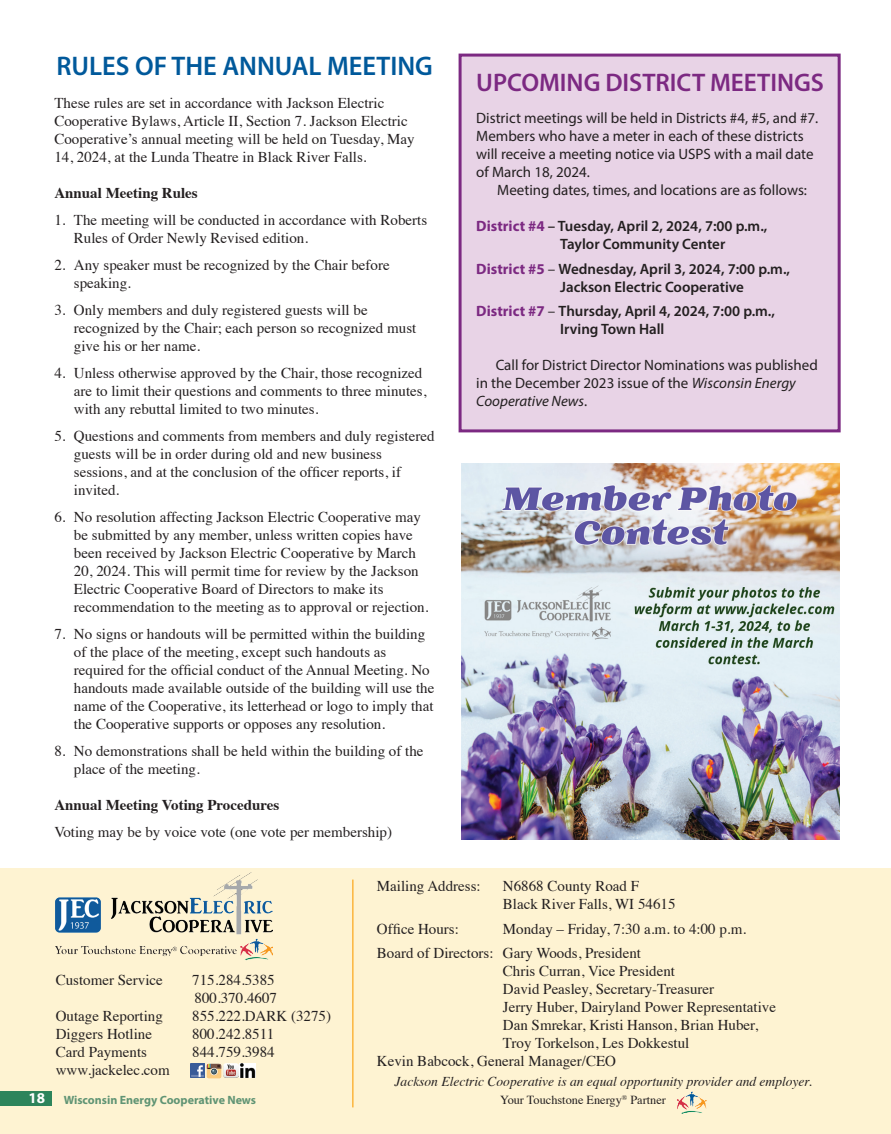
<style>
.page{position:relative;width:891px;height:1134px;background:#fff}
.page>*{position:absolute;margin:0;border:0;box-sizing:border-box;transform-origin:0 0}
.t1{font:600 27px "Myriad Pro";color:#00599b}
.t2{font:600 25.5px "Myriad Pro";color:#7c2982}
.Local_-_body_text{font:15px/18px "Times";color:#231f20}
.t3{font:15px/18px "Myriad Pro";color:#231f20}
.t4{font:600 15px/18px "Myriad Pro";color:#231f20}
.t5{font:700 15px "Times";color:#231f20}
.t6{font:700 15px "Myriad Pro";color:#fff}
.Local_-_body_text-2{font:italic 13.5px "Times";color:#231f20}
.Body_text{font:12.3px "Times";color:#231f20}
.t7{font:700 12px "Myriad Pro";color:#609474}
.s1{font-weight:700;color:#7c2982}
.s2{font-weight:400}
.s3{font-style:italic}
</style>
<div class="page">
<div style="left:459px;top:54px;width:382px;height:378px;background:#e8d3e6;border:3px solid #7c2982"></div>
<div style="left:0;top:868px;width:891px;height:266px;background:#fef3d2"></div>
<hr style="left:352px;top:880px;width:2px;height:227px;background:#fcb53d">
<img style="left:677px;top:1091px;width:30px;height:23px">
<img style="left:190px;top:1063px;width:15px;height:14px">
<img style="left:206px;top:1063px;width:16px;height:16px">
<img style="left:223px;top:1063px;width:15px;height:15px">
<img style="left:56px;top:873px;width:216px;height:88px">
<div style="left:0;top:1091px;width:52px;height:14px;background:#2d845b"></div>
<img style="left:240px;top:1063px;width:15px;height:15px">
<img style="left:461px;top:463px;width:378px;height:376px">
<p class="t1" style="left:57px;top:49px;width:378px">RULES OF THE ANNUAL MEETING</p>
<p class="Local_-_body_text" style="left:54px;top:93px;width:362px">These rules are set in accordance with Jackson Electric Cooperative Bylaws, Article II, Section 7. Jackson Electric Cooperative’s annual meeting will be held on Tuesday, May 14, 2024, at the Lunda Theatre in Black River Falls.</p>
<p class="t5" style="left:54px;top:179px;width:145px">Annual Meeting Rules</p>
<p class="Local_-_body_text" style="left:74px;top:210px;width:355px;text-indent:-20px">1. The meeting will be conducted in accordance with Roberts<br>Rules of Order Newly Revised edition.</p>
<p class="Local_-_body_text" style="left:74px;top:255px;width:317px;text-indent:-20px">2. Any speaker must be recognized by the Chair before speaking.</p>
<p class="Local_-_body_text" style="left:74px;top:300px;width:344px;text-indent:-20px">3. Only members and duly registered guests will be recognized by the Chair; each person so recognized must give his or her name.</p>
<p class="Local_-_body_text" style="left:74px;top:363px;width:354px;text-indent:-20px">4. Unless otherwise approved by the Chair, those recognized are to limit their questions and comments to three minutes, with any rebuttal limited to two minutes.</p>
<p class="Local_-_body_text" style="left:74px;top:426px;width:362px;text-indent:-20px">5. Questions and comments from members and duly registered guests will be in order during old and new business sessions, and at the conclusion of the officer reports, if invited.</p>
<p class="Local_-_body_text" style="left:74px;top:507px;width:356px;text-indent:-20px">6. No resolution affecting Jackson Electric Cooperative may be submitted by any member, unless written copies have been received by Jackson Electric Cooperative by March 20, 2024. This will permit time for review by the Jackson Electric Cooperative Board of Directors to make its recommendation to the meeting as to approval or rejection.</p>
<p class="Local_-_body_text" style="left:74px;top:623px;width:362px;text-indent:-20px">7. No signs or handouts will be permitted within the building of the place of the meeting, except such handouts as required for the official conduct of the Annual Meeting. No handouts made available outside of the building will use the name of the Cooperative, its letterhead or logo to imply that the Cooperative supports or opposes any resolution.</p>
<p class="Local_-_body_text" style="left:74px;top:740px;width:351px;text-indent:-20px">8. No demonstrations shall be held within the building of the place of the meeting.</p>
<p class="t5" style="left:54px;top:790px;width:226px">Annual Meeting Voting Procedures</p>
<p class="Local_-_body_text" style="left:54px;top:821px;width:339px">Voting may be by voice vote (one vote per membership)</p>
<p class="t2" style="left:476px;top:67px;width:349px">UPCOMING DISTRICT MEETINGS</p>
<p class="t3" style="left:476px;top:109px;width:344px">District meetings will be held in Districts #4, #5, and #7.<br>Members who have a meter in each of these districts will receive a meeting notice via USPS with a mail date of March 18, 2024.</p>
<p class="t3" style="left:497px;top:181px;width:311px">Meeting dates, times, and locations are as follows:</p>
<p class="t4" style="left:560px;top:217px;width:209px;text-indent:-84px"><span class="s1">District #4</span> – Tuesday, April 2, 2024, 7:00 p.m.,<br>Taylor Community Center</p>
<p class="t4" style="left:560px;top:259px;width:231px;text-indent:-84px"><span class="s1">District #5</span> <span class="s2">–</span> Wednesday, April 3, 2024, 7:00 p.m.,<br>Jackson Electric Cooperative</p>
<p class="t4" style="left:560px;top:302px;width:216px;text-indent:-84px"><span class="s1">District #7</span> <span class="s2">–</span> Thursday, April 4, 2024, 7:00 p.m.,<br>Irving Town Hall</p>
<p class="t3" style="left:476px;top:356px;width:343px;text-indent:20px">Call for District Director Nominations was published in the December 2023 issue of the <span class="s3">Wisconsin Energy<br>Cooperative News</span>.</p>
<p class="Local_-_body_text" style="left:56px;top:970px;width:109px">Customer Service</p>
<p class="Local_-_body_text" style="left:192px;top:970px;width:84px">715.284.5385</p>
<p class="Local_-_body_text" style="left:195px;top:988px;width:84px">800.370.4607</p>
<p class="Local_-_body_text" style="left:56px;top:1006px;width:109px">Outage Reporting</p>
<p class="Local_-_body_text" style="left:192px;top:1006px;width:140px">855.222.DARK (3275)</p>
<p class="Local_-_body_text" style="left:56px;top:1024px;width:98px">Diggers Hotline</p>
<p class="Local_-_body_text" style="left:192px;top:1024px;width:83px">800.242.8511</p>
<p class="Local_-_body_text" style="left:56px;top:1042px;width:93px">Card Payments</p>
<p class="Local_-_body_text" style="left:192px;top:1042px;width:84px">844.759.3984</p>
<p class="Local_-_body_text" style="left:56px;top:1060px;width:115px">www.jackelec.com</p>
<p class="t6" style="left:28px;top:1088px;width:18px">18</p>
<p class="t7" style="left:64px;top:1092px;width:194px">Wisconsin Energy Cooperative News</p>
<p class="Local_-_body_text" style="left:377px;top:875px;width:105px">Mailing Address:</p>
<p class="Local_-_body_text" style="left:503px;top:875px;width:138px">N6868 County Road F</p>
<p class="Local_-_body_text" style="left:503px;top:893px;width:174px">Black River Falls, WI 54615</p>
<p class="Local_-_body_text" style="left:377px;top:918px;width:84px">Office Hours:</p>
<p class="Local_-_body_text" style="left:503px;top:918px;width:245px">Monday – Friday, 7:30 a.m. to 4:00 p.m.</p>
<p class="Local_-_body_text" style="left:377px;top:943px;width:266px">Board of Directors: Gary Woods, President</p>
<p class="Local_-_body_text" style="left:503px;top:961px;width:174px">Chris Curran, Vice President</p>
<p class="Local_-_body_text" style="left:503px;top:979px;width:213px">David Peasley, Secretary-Treasurer</p>
<p class="Local_-_body_text" style="left:503px;top:997px;width:275px">Jerry Huber, Dairyland Power Representative</p>
<p class="Local_-_body_text" style="left:503px;top:1015px;width:257px">Dan Smrekar, Kristi Hanson, Brian Huber,</p>
<p class="Local_-_body_text" style="left:503px;top:1033px;width:188px">Troy Torkelson, Les Dokkestul</p>
<p class="Local_-_body_text" style="left:377px;top:1051px;width:241px">Kevin Babcock, General Manager/CEO</p>
<p class="Local_-_body_text-2" style="left:395px;top:1070px;width:419px">Jackson Electric Cooperative is an equal opportunity provider and employer.</p>
<p class="Body_text" style="left:500px;top:1088px;width:167px">Your Touchstone Energy<sup>®</sup> Partner</p>
</div>
